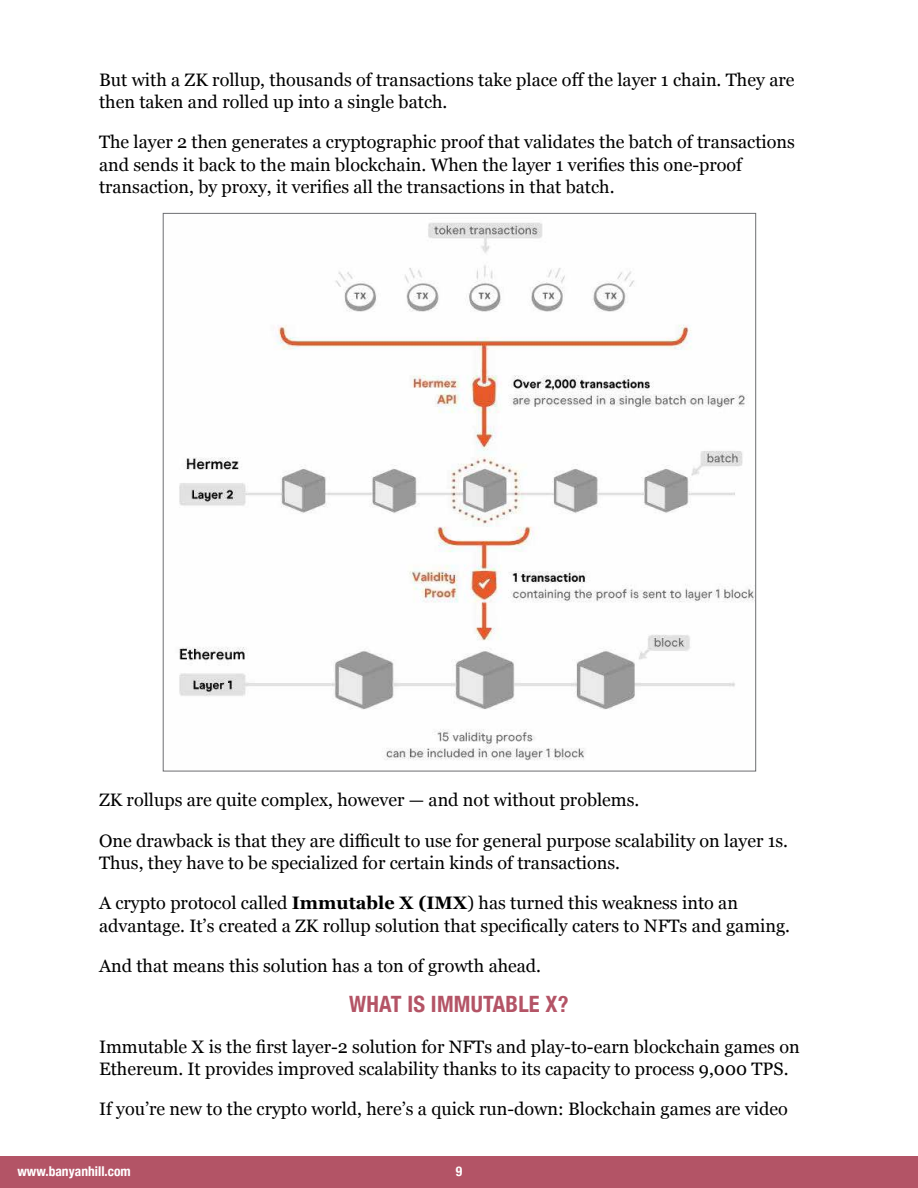
<style>
.page{position:relative;width:918px;height:1188px;background:#fff}
.page>*{position:absolute;margin:0;border:0;box-sizing:border-box;transform-origin:0 0}
.t1{font:700 condensed 22.5px "Helvetica Neue";letter-spacing:.01em;color:#b45466}
.t2{font:18px/22.4px "Georgia";color:#000}
.t3{font:700 condensed 13.5px "Helvetica Neue";color:#fff}
.s1{font-weight:700}
</style>
<div class="page">
<div style="left:0;top:1156px;width:918px;height:32px;background:#b35466"></div>
<img style="left:179px;top:222px;width:575px;height:539px">
<p class="t2" style="left:99px;top:67px;width:697px">But with a ZK rollup, thousands of transactions take place off the layer 1 chain. They are then taken and rolled up into a single batch.</p>
<p class="t2" style="left:99px;top:130px;width:698px">The layer 2 then generates a cryptographic proof that validates the batch of transactions and sends it back to the main blockchain. When the layer 1 verifies this one-proof transaction, by proxy, it verifies all the transactions in that batch.</p>
<p class="t2" style="left:99px;top:788px;width:542px">ZK rollups are quite complex, however — and not without problems.</p>
<p class="t2" style="left:99px;top:828px;width:691px">One drawback is that they are difficult to use for general purpose scalability on layer 1s.<br>Thus, they have to be specialized for certain kinds of transactions.</p>
<p class="t2" style="left:99px;top:891px;width:693px">A crypto protocol called <span class="s1">Immutable X (IMX</span>) has turned this weakness into an advantage. It’s created a ZK rollup solution that specifically caters to NFTs and gaming.</p>
<p class="t2" style="left:99px;top:954px;width:444px">And that means this solution has a ton of growth ahead.</p>
<p class="t1" style="left:349px;top:986px;width:221px">WHAT IS IMMUTABLE X?</p>
<p class="t2" style="left:99px;top:1035px;width:702px">Immutable X is the first layer-2 solution for NFTs and play-to-earn blockchain games on<br>Ethereum. It provides improved scalability thanks to its capacity to process 9,000 TPS.</p>
<p class="t2" style="left:99px;top:1097px;width:690px">If you’re new to the crypto world, here’s a quick run-down: Blockchain games are video</p>
<p class="t3" style="left:17px;top:1160px;width:115px">www.banyanhill.com</p>
<p class="t3" style="left:456px;top:1160px;width:8px">9</p>
</div>
